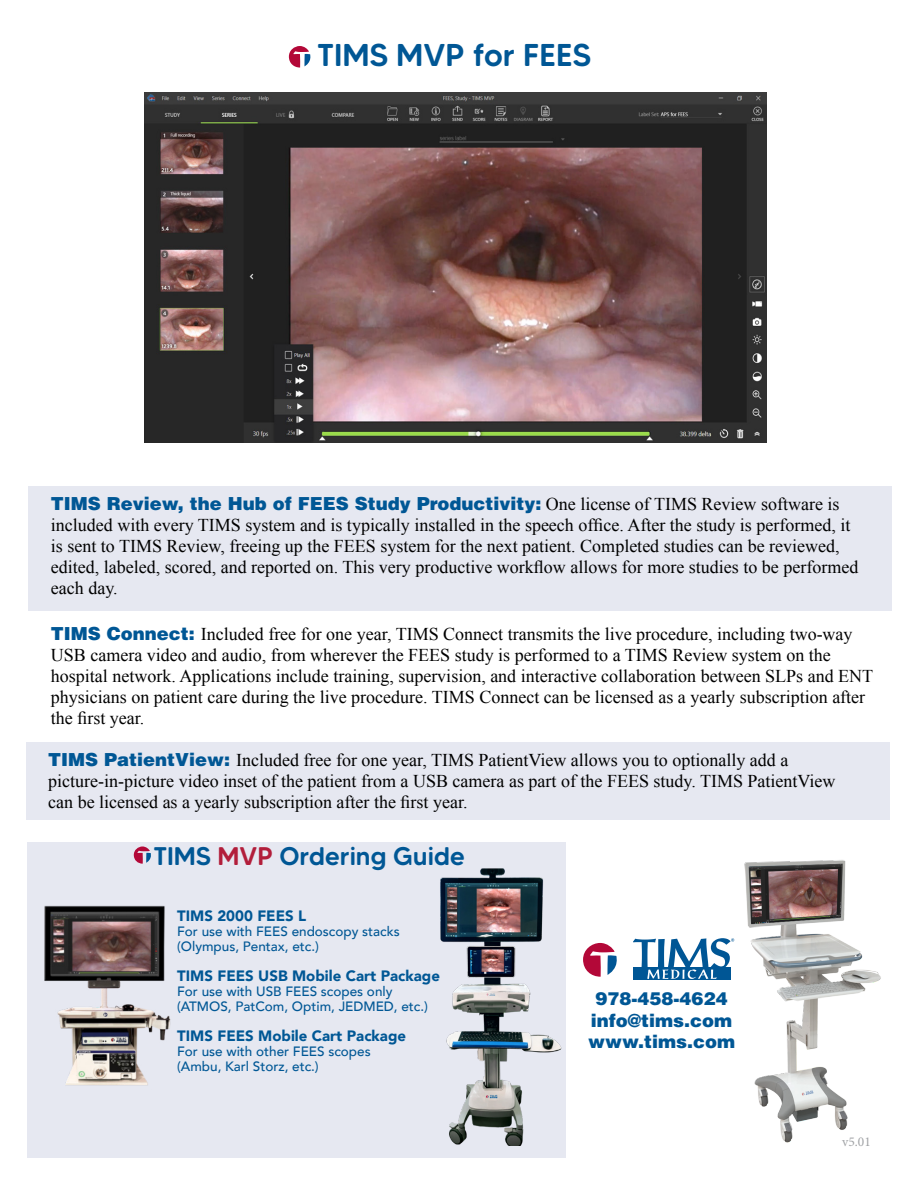
<style>
.page{position:relative;width:918px;height:1188px;background:#fff}
.page>*{position:absolute;margin:0;border:0;box-sizing:border-box;transform-origin:0 0}
.t1{font:500 31.5px "MADE Tommy Soft";color:#005795}
.t2{font:500 25.5px "MADE Tommy Soft";color:#005795}
.t3{font:18px/21px "Times New Roman";color:#000}
.t4{font:900 18px/21.6px "Helvetica LT Std";color:#005795;text-align:center}
.t5{font:900 15px "Avenir";color:#005795}
.t6{font:500 13.5px/15px "Avenir";color:#005795}
.t7{font:13.5px "Minion Pro";color:#a1a3a6}
.s1{font-family:"Times New Roman";font-weight:400;color:#000}
.s2{font-family:"Helvetica LT Std";font-weight:900;color:#005795}
.s3{color:#b21e3b}
</style>
<div class="page">
<div style="left:27px;top:842px;width:539px;height:316px;background:#e6e8f1"></div>
<div style="left:28px;top:486px;width:864px;height:124px;background:#e6e8f1"></div>
<svg style="left:583px;top:943px;width:34px;height:34px"></svg>
<div style="left:633px;top:967px;width:98px;height:13px;background:#005695"></div>
<svg style="left:633px;top:938px;width:98px;height:41px"></svg>
<svg style="left:134px;top:846px;width:17px;height:18px"></svg>
<svg style="left:289px;top:46px;width:22px;height:22px"></svg>
<div style="left:26px;top:742px;width:864px;height:78px;background:#e6e8f1"></div>
<img style="left:144px;top:93px;width:622px;height:350px">
<img style="left:440px;top:868px;width:122px;height:277px">
<img style="left:44px;top:906px;width:127px;height:180px">
<img style="left:731px;top:860px;width:150px;height:283px">
<h1 class="t1" style="left:317px;top:36px;width:276px">TIMS MVP for FEES</h1>
<p class="t4" style="left:51px;top:492px;width:790px">TIMS Review, the Hub of FEES Study Productivity: <span class="s1">One license of TIMS Review software is</span></p>
<p class="t3" style="left:51px;top:514px;width:809px">included with every TIMS system and is typically installed in the speech office. After the study is performed, it is sent to TIMS Review, freeing up the FEES system for the next patient. Completed studies can be reviewed, edited, labeled, scored, and reported on. This very productive workflow allows for more studies to be performed each day.</p>
<p class="t3" style="left:51px;top:623px;width:824px"><span class="s2">TIMS Connect:</span> Included free for one year, TIMS Connect transmits the live procedure, including two-way USB camera video and audio, from wherever the FEES study is performed to a TIMS Review system on the hospital network. Applications include training, supervision, and interactive collaboration between SLPs and ENT physicians on patient care during the live procedure. TIMS Connect can be licensed as a yearly subscription after the first year.</p>
<p class="t3" style="left:48px;top:749px;width:789px"><span class="s2">TIMS PatientView:</span> Included free for one year, TIMS PatientView allows you to optionally add a picture-in-picture video inset of the patient from a USB camera as part of the FEES study. TIMS PatientView can be licensed as a yearly subscription after the first year.</p>
<h2 class="t2" style="left:153px;top:840px;width:313px">TIMS <span class="s3">MVP</span> Ordering Guide</h2>
<p class="t5" style="left:177px;top:903px;width:131px">TIMS 2000 FEES L</p>
<p class="t6" style="left:177px;top:923px;width:224px">For use with FEES endoscopy stacks (Olympus, Pentax, etc.)</p>
<p class="t5" style="left:177px;top:963px;width:264px">TIMS FEES USB Mobile Cart Package</p>
<p class="t6" style="left:177px;top:983px;width:252px">For use with USB FEES scopes only (ATMOS, PatCom, Optim, JEDMED, etc.)</p>
<p class="t5" style="left:177px;top:1023px;width:230px">TIMS FEES Mobile Cart Package</p>
<p class="t6" style="left:177px;top:1043px;width:195px">For use with other FEES scopes (Ambu, Karl Storz, etc.)</p>
<p class="t4" style="left:588px;top:987px;width:148px">978-458-4624 info@tims.com www.tims.com</p>
<p class="t7" style="left:842px;top:1133px;width:30px">v5.01</p>
</div>
